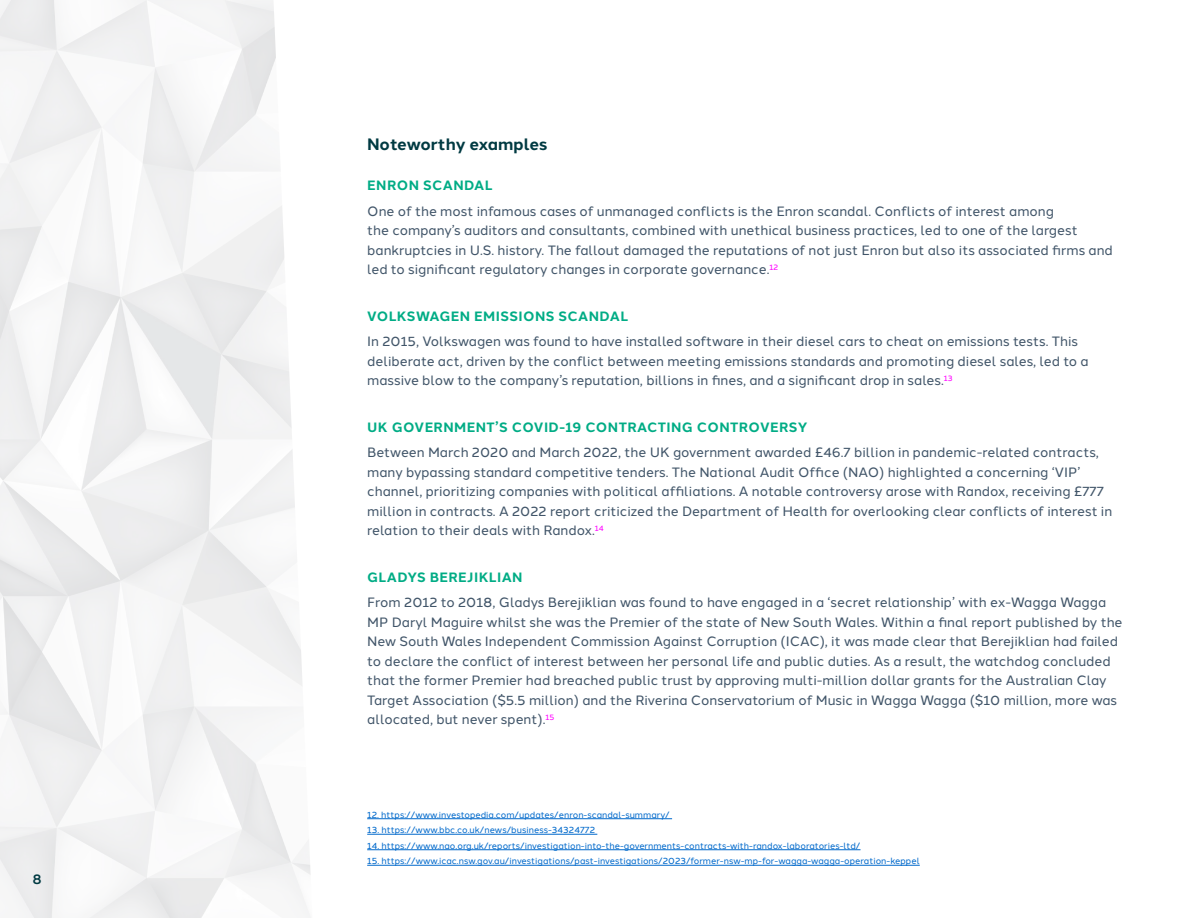
<style>
.page{position:relative;width:1188px;height:918px;background:#fff}
.page>*{position:absolute;margin:0;border:0;box-sizing:border-box;transform-origin:0 0}
.t1{font:700 16.5px "Halcom";letter-spacing:-.01em;color:#003a42}
.Body{font:13.5px/19.5px "Halcom";color:#415569}
.t2{font:700 13.5px "Halcom";letter-spacing:.03em;color:#00ac85}
.t3{font:500 13.5px "Halcom";color:#003a42}
.Legal_text{font:9px "Halcom";color:#0069cb}
</style>
<div class="page">
<img style="left:0;top:0;width:311px;height:918px">
<hr style="left:367px;top:818px;width:305px;height:1px;background:#0069cb">
<hr style="left:367px;top:834px;width:230px;height:1px;background:#0069cb">
<hr style="left:367px;top:849px;width:494px;height:1px;background:#0069cb">
<hr style="left:367px;top:865px;width:553px;height:1px;background:#0069cb">
<p class="t3" style="left:32px;top:868px;width:11px">8</p>
<h3 class="t1" style="left:367px;top:130px;width:182px">Noteworthy examples</h3>
<h4 class="t2" style="left:367px;top:174px;width:127px">ENRON SCANDAL</h4>
<p class="Body" style="left:367px;top:200px;width:747px">One of the most infamous cases of unmanaged conflicts is the Enron scandal. Conflicts of interest among<br>the company’s auditors and consultants, combined with unethical business practices, led to one of the largest bankruptcies in U.S. history. The fallout damaged the reputations of not just Enron but also its associated firms and led to significant regulatory changes in corporate governance.<sup>12</sup></p>
<h4 class="t2" style="left:367px;top:305px;width:262px">VOLKSWAGEN EMISSIONS SCANDAL</h4>
<p class="Body" style="left:367px;top:330px;width:723px">In 2015, Volkswagen was found to have installed software in their diesel cars to cheat on emissions tests. This deliberate act, driven by the conflict between meeting emissions standards and promoting diesel sales, led to a massive blow to the company’s reputation, billions in fines, and a significant drop in sales.<sup>13</sup></p>
<h4 class="t2" style="left:367px;top:416px;width:442px">UK GOVERNMENT’S COVID-19 CONTRACTING CONTROVERSY</h4>
<p class="Body" style="left:367px;top:441px;width:747px">Between March 2020 and March 2022, the UK government awarded £46.7 billion in pandemic-related contracts, many bypassing standard competitive tenders. The National Audit Office (NAO) highlighted a concerning ‘VIP’ channel, prioritizing companies with political affiliations. A notable controversy arose with Randox, receiving £777 million in contracts. A 2022 report criticized the Department of Health for overlooking clear conflicts of interest in relation to their deals with Randox.<sup>14</sup></p>
<h4 class="t2" style="left:367px;top:566px;width:157px">GLADYS BEREJIKLIAN</h4>
<p class="Body" style="left:367px;top:591px;width:757px">From 2012 to 2018, Gladys Berejiklian was found to have engaged in a ‘secret relationship’ with ex-Wagga Wagga MP Daryl Maguire whilst she was the Premier of the state of New South Wales. Within a final report published by the New South Wales Independent Commission Against Corruption (ICAC), it was made clear that Berejiklian had failed to declare the conflict of interest between her personal life and public duties. As a result, the watchdog concluded that the former Premier had breached public trust by approving multi-million dollar grants for the Australian Clay Target Association ($5.5 million) and the Riverina Conservatorium of Music in Wagga Wagga ($10 million, more was allocated, but never spent).<sup>15</sup></p>
<p class="Legal_text" style="left:367px;top:807px;width:304px">12. https://www.investopedia.com/updates/enron-scandal-summary/</p>
<p class="Legal_text" style="left:367px;top:823px;width:229px">13. https://www.bbc.co.uk/news/business-34324772</p>
<p class="Legal_text" style="left:367px;top:839px;width:495px">14. https://www.nao.org.uk/reports/investigation-into-the-governments-contracts-with-randox-laboratories-ltd/</p>
<p class="Legal_text" style="left:367px;top:854px;width:554px">15. https://www.icac.nsw.gov.au/investigations/past-investigations/2023/former-nsw-mp-for-wagga-wagga-operation-keppel</p>
</div>
